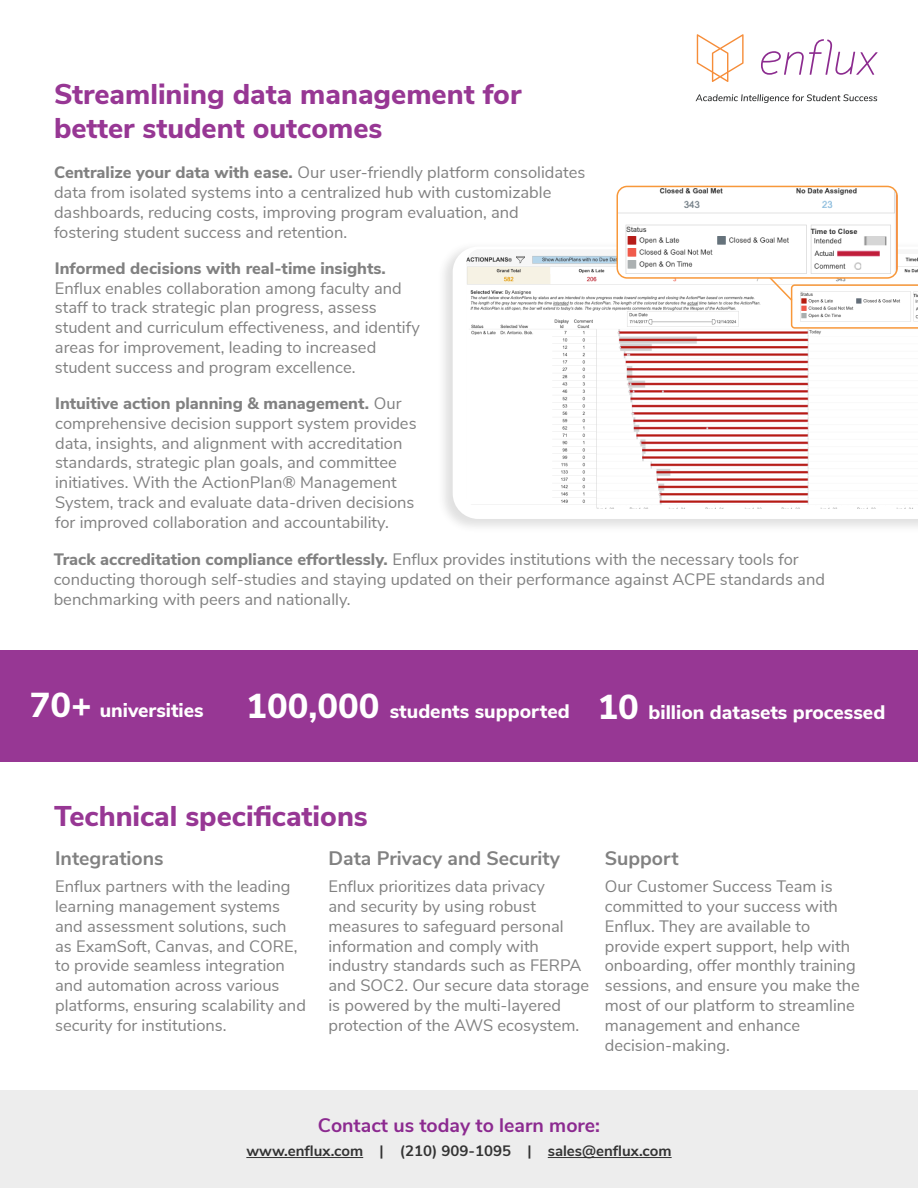
<style>
.page{position:relative;width:918px;height:1188px;background:#fff}
.page>*{position:absolute;margin:0;border:0;box-sizing:border-box;transform-origin:0 0}
.Bold_text{font:800 28.5px/34.5px "Nunito Sans";color:#973794}
.Bold_text-2{font:800 19.5px "Nunito Sans";color:#fff}
.Bold_text-3{font:700 19.5px "Nunito Sans";color:#818181}
.Footer_info{font:700 19.5px "Nunito Sans";color:#8c2a90}
.Bold_text-4{font:16.5px/19.8px "Nunito Sans";color:#818181}
.Footer_info-2{font:700 15px "Nunito Sans";color:#333}
.s1{font-weight:800}
.s2{font-size:34.5px}
</style>
<div class="page">
<div style="left:0;top:1091px;width:918px;height:97px;background:#ededed"></div>
<hr style="left:246px;top:1157px;width:117px;height:1px;background:#333">
<hr style="left:548px;top:1157px;width:124px;height:1px;background:#333">
<div style="left:0;top:650px;width:918px;height:112px;background:#973794"></div>
<svg style="left:697px;top:34px;width:47px;height:48px"></svg>
<svg style="left:761px;top:39px;width:117px;height:36px"></svg>
<svg style="left:696px;top:94px;width:181px;height:9px"></svg>
<div style="left:436px;top:241px;width:482px;height:292px;background:#333;opacity:.15"></div>
<svg style="left:453px;top:247px;width:465px;height:272px"></svg>
<img style="left:466px;top:249px;width:452px;height:259px">
<svg style="left:768px;top:276px;width:150px;height:53px"></svg>
<img style="left:617px;top:186px;width:280px;height:92px">
<div style="left:617px;top:186px;width:281px;height:93px;border:2px solid #f8983a;border-radius:10px"></div>
<p class="Bold_text" style="left:54px;top:75px;width:469px">Streamlining data management for better student outcomes</p>
<p class="Bold_text-4" style="left:54px;top:162px;width:533px"><span class="s1">Centralize your data with ease.</span> Our user-friendly platform consolidates data from isolated systems into a centralized hub with customizable dashboards, reducing costs, improving program evaluation, and fostering student success and retention.</p>
<p class="Bold_text-4" style="left:55px;top:257px;width:366px"><span class="s1">Informed decisions with real-time insights.<br></span>Enflux enables collaboration among faculty and staff to track strategic plan progress, assess student and curriculum effectiveness, and identify areas for improvement, leading to increased student success and program excellence.</p>
<p class="Bold_text-4" style="left:55px;top:392px;width:363px"><span class="s1">Intuitive action planning &amp; management.</span> Our comprehensive decision support system provides data, insights, and alignment with accreditation standards, strategic plan goals, and committee initiatives. With the ActionPlan® Management System, track and evaluate data-driven decisions for improved collaboration and accountability.</p>
<p class="Bold_text-4" style="left:54px;top:549px;width:773px"><span class="s1">Track accreditation compliance effortlessly.</span> Enflux provides institutions with the necessary tools for conducting thorough self-studies and staying updated on their performance against ACPE standards and benchmarking with peers and nationally.</p>
<p class="Bold_text-2" style="left:30px;top:696px;width:176px"><span class="s2">70+</span> universities</p>
<p class="Bold_text-2" style="left:246px;top:697px;width:325px"><span class="s2">100,000</span> students supported</p>
<p class="Bold_text-2" style="left:598px;top:697px;width:289px"><span class="s2">10</span> billion datasets processed</p>
<p class="Bold_text" style="left:54px;top:797px;width:315px">Technical specifications</p>
<p class="Bold_text-3" style="left:55px;top:844px;width:110px">Integrations</p>
<p class="Bold_text-4" style="left:55px;top:876px;width:252px">Enflux partners with the leading learning management systems and assessment solutions, such as ExamSoft, Canvas, and CORE, to provide seamless integration and automation across various platforms, ensuring scalability and security for institutions.</p>
<p class="Bold_text-3" style="left:328px;top:844px;width:233px">Data Privacy and Security</p>
<p class="Bold_text-4" style="left:328px;top:876px;width:262px">Enflux prioritizes data privacy<br>and security by using robust measures to safeguard personal information and comply with industry standards such as FERPA and SOC2. Our secure data storage is powered by the multi-layered protection of the AWS ecosystem.</p>
<p class="Bold_text-3" style="left:605px;top:844px;width:75px">Support</p>
<p class="Bold_text-4" style="left:605px;top:876px;width:257px">Our Customer Success Team is committed to your success with<br>Enflux. They are available to provide expert support, help with onboarding, offer monthly training sessions, and ensure you make the most of our platform to streamline management and enhance decision-making.</p>
<p class="Footer_info" style="left:318px;top:1111px;width:284px">Contact us today to learn more:</p>
<p class="Footer_info-2" style="left:246px;top:1140px;width:427px">www.enflux.com | (210) 909-1095 | sales@enflux.com</p>
</div>
